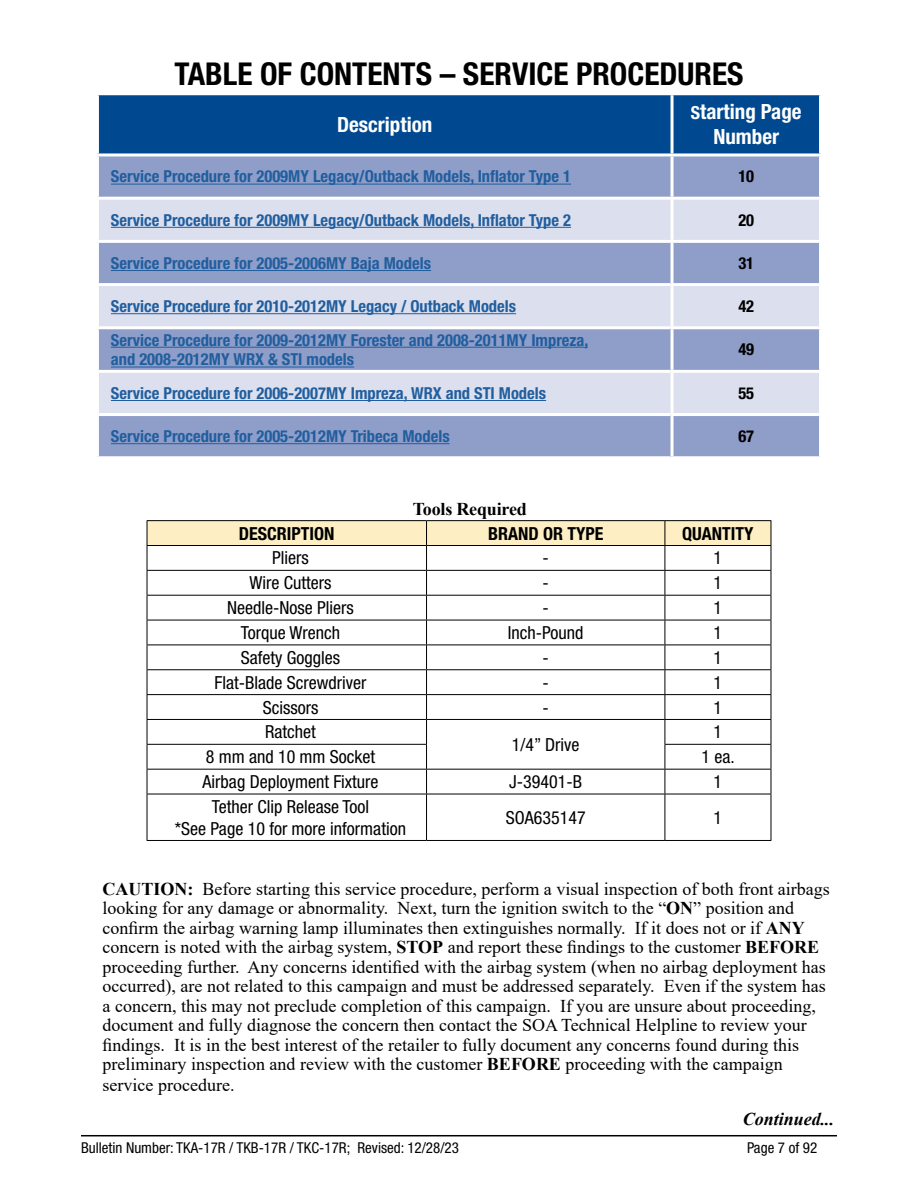
<style>
.page{position:relative;width:918px;height:1188px;background:#fff}
.page>*{position:absolute;margin:0;border:0;box-sizing:border-box;transform-origin:0 0}
.t1{font:700 condensed 31.5px "Helvetica Neue LT Std";color:#000}
.t2{font:700 condensed 21px/25.2px "Helvetica Neue LT Std";color:#fff;text-align:center}
.t3{font:18px/19.6px "Times New Roman";color:#000}
.t4{font:condensed 18px/21.6px "Helvetica Neue LT Std";color:#000;text-align:center}
.t5{font:700 condensed 18px "Helvetica Neue LT Std";color:#000}
.t6{font:700 18px "Times New Roman";letter-spacing:-.01em;color:#000}
.t7{font:italic 700 18px "Times New Roman";color:#000}
.t8{font:700 condensed 16.5px/19.8px "Helvetica Neue LT Std";color:#215e9e}
.t9{font:700 condensed 16.5px "Helvetica Neue LT Std";color:#000}
.t10{font:condensed 15px "Helvetica Neue LT Std";color:#000}
.s1{font-size:18px}
.s2{font-weight:700}
</style>
<div class="page">
<hr style="left:81px;top:1135px;width:756px;height:1px;background:#000">
<div style="left:99px;top:95px;width:720px;height:58px;background:#004990"></div>
<div style="left:99px;top:156px;width:720px;height:300px;background:#8f9ec9"></div>
<svg style="left:99px;top:200px;width:720px;height:213px;background:#bcc4df"></svg>
<hr style="left:671px;top:95px;width:3px;height:58px;background:#fff">
<hr style="left:671px;top:156px;width:3px;height:41px;background:#fff">
<hr style="left:96px;top:197px;width:576px;height:3px;background:#fff">
<hr style="left:672px;top:197px;width:150px;height:3px;background:#fff">
<hr style="left:671px;top:200px;width:3px;height:40px;background:#fff">
<hr style="left:96px;top:240px;width:576px;height:3px;background:#fff">
<hr style="left:672px;top:240px;width:150px;height:3px;background:#fff">
<hr style="left:671px;top:243px;width:3px;height:40px;background:#fff">
<hr style="left:96px;top:283px;width:575px;height:3px;background:#fff">
<hr style="left:96px;top:326px;width:575px;height:3px;background:#fff">
<hr style="left:96px;top:370px;width:575px;height:3px;background:#fff">
<hr style="left:96px;top:413px;width:575px;height:3px;background:#fff">
<hr style="left:671px;top:283px;width:151px;height:3px;background:#fff">
<hr style="left:671px;top:286px;width:3px;height:40px;background:#fff">
<hr style="left:671px;top:326px;width:151px;height:3px;background:#fff">
<hr style="left:671px;top:329px;width:3px;height:41px;background:#fff">
<hr style="left:671px;top:370px;width:151px;height:3px;background:#fff">
<hr style="left:671px;top:373px;width:3px;height:40px;background:#fff">
<hr style="left:671px;top:413px;width:151px;height:3px;background:#fff">
<hr style="left:671px;top:416px;width:3px;height:40px;background:#fff">
<hr style="left:111px;top:184px;width:460px;height:1px;background:#215e9e">
<hr style="left:111px;top:227px;width:460px;height:1px;background:#215e9e">
<hr style="left:111px;top:270px;width:320px;height:1px;background:#215e9e">
<hr style="left:111px;top:313px;width:405px;height:1px;background:#215e9e">
<hr style="left:111px;top:347px;width:477px;height:1px;background:#215e9e">
<hr style="left:111px;top:367px;width:243px;height:1px;background:#215e9e">
<hr style="left:111px;top:400px;width:435px;height:1px;background:#215e9e">
<hr style="left:111px;top:443px;width:339px;height:1px;background:#215e9e">
<svg style="left:147px;top:521px;width:625px;height:273px"></svg>
<hr style="left:147px;top:794px;width:280px;height:1px;background:#000">
<hr style="left:147px;top:794px;width:1px;height:46px;background:#000">
<hr style="left:427px;top:794px;width:238px;height:1px;background:#000">
<hr style="left:426px;top:794px;width:1px;height:46px;background:#000">
<hr style="left:665px;top:794px;width:106px;height:1px;background:#000">
<hr style="left:665px;top:794px;width:1px;height:46px;background:#000">
<hr style="left:771px;top:794px;width:1px;height:46px;background:#000">
<hr style="left:147px;top:840px;width:280px;height:1px;background:#000">
<hr style="left:427px;top:840px;width:238px;height:1px;background:#000">
<hr style="left:665px;top:840px;width:106px;height:1px;background:#000">
<hr style="left:147px;top:520px;width:280px;height:1px;background:#000">
<hr style="left:427px;top:520px;width:238px;height:1px;background:#000">
<hr style="left:665px;top:520px;width:106px;height:1px;background:#000">
<h1 class="t1" style="left:174px;top:55px;width:571px">TABLE OF CONTENTS – SERVICE PROCEDURES</h1>
<p class="t2" style="left:337px;top:112px;width:97px">Description</p>
<p class="t2" style="left:691px;top:99px;width:112px"><span class="s1">S</span>tarting Page<br>Number</p>
<p class="t8" style="left:111px;top:166px;width:462px">Service Procedure for 2009MY Legacy/Outback Models, Inflator Type 1</p>
<p class="t9" style="left:738px;top:167px;width:17px">10</p>
<p class="t8" style="left:111px;top:210px;width:462px">Service Procedure for 2009MY Legacy/Outback Models, Inflator Type 2</p>
<p class="t9" style="left:738px;top:210px;width:17px">20</p>
<p class="t8" style="left:111px;top:253px;width:322px">Service Procedure for 2005-2006MY Baja Models</p>
<p class="t9" style="left:738px;top:253px;width:17px">31</p>
<p class="t8" style="left:111px;top:296px;width:407px">Service Procedure for 2010-2012MY Legacy / Outback Models</p>
<p class="t9" style="left:738px;top:296px;width:17px">42</p>
<p class="t8" style="left:111px;top:330px;width:479px">Service Procedure for 2009-2012MY Forester and 2008-2011MY Impreza, and 2008-2012MY WRX &amp; STI models</p>
<p class="t9" style="left:738px;top:340px;width:17px">49</p>
<p class="t8" style="left:111px;top:383px;width:437px">Service Procedure for 2006-2007MY Impreza, WRX and STI Models</p>
<p class="t9" style="left:738px;top:383px;width:17px">55</p>
<p class="t8" style="left:111px;top:426px;width:340px">Service Procedure for 2005-2012MY Tribeca Models</p>
<p class="t9" style="left:738px;top:426px;width:17px">67</p>
<p class="t6" style="left:413px;top:496px;width:116px">Tools Required</p>
<p class="t5" style="left:239px;top:522px;width:97px">DESCRIPTION</p>
<p class="t5" style="left:488px;top:522px;width:117px">BRAND OR TYPE</p>
<p class="t5" style="left:682px;top:522px;width:73px">QUANTITY</p>
<p class="t4" style="left:272px;top:547px;width:38px">Pliers</p>
<p class="t4" style="left:543px;top:547px;width:8px">-</p>
<p class="t4" style="left:714px;top:547px;width:10px">1</p>
<p class="t4" style="left:250px;top:572px;width:83px">Wire Cutters</p>
<p class="t4" style="left:543px;top:572px;width:8px">-</p>
<p class="t4" style="left:714px;top:572px;width:10px">1</p>
<p class="t4" style="left:227px;top:597px;width:128px">Needle-Nose Pliers</p>
<p class="t4" style="left:543px;top:597px;width:8px">-</p>
<p class="t4" style="left:714px;top:597px;width:10px">1</p>
<p class="t4" style="left:241px;top:622px;width:101px">Torque Wrench</p>
<p class="t4" style="left:508px;top:622px;width:77px">Inch-Pound</p>
<p class="t4" style="left:714px;top:622px;width:10px">1</p>
<p class="t4" style="left:241px;top:646px;width:101px">Safety Goggles</p>
<p class="t4" style="left:543px;top:646px;width:8px">-</p>
<p class="t4" style="left:714px;top:646px;width:10px">1</p>
<p class="t4" style="left:214px;top:671px;width:154px">Flat-Blade Screwdriver</p>
<p class="t4" style="left:543px;top:671px;width:8px">-</p>
<p class="t4" style="left:714px;top:671px;width:10px">1</p>
<p class="t4" style="left:263px;top:696px;width:57px">Scissors</p>
<p class="t4" style="left:543px;top:696px;width:8px">-</p>
<p class="t4" style="left:714px;top:696px;width:10px">1</p>
<p class="t4" style="left:265px;top:721px;width:52px">Ratchet</p>
<p class="t4" style="left:512px;top:733px;width:69px">1/4” Drive</p>
<p class="t4" style="left:714px;top:721px;width:10px">1</p>
<p class="t4" style="left:206px;top:746px;width:171px">8 mm and 10 mm Socket</p>
<p class="t4" style="left:702px;top:746px;width:35px">1 ea.</p>
<p class="t4" style="left:203px;top:771px;width:177px">Airbag Deployment Fixture</p>
<p class="t4" style="left:509px;top:771px;width:74px">J-39401-B</p>
<p class="t4" style="left:714px;top:771px;width:10px">1</p>
<p class="t4" style="left:175px;top:796px;width:233px">Tether Clip Release Tool<br>*See Page 10 for more information</p>
<p class="t4" style="left:506px;top:806px;width:81px">SOA635147</p>
<p class="t4" style="left:714px;top:806px;width:10px">1</p>
<p class="t3" style="left:103px;top:878px;width:729px"><span class="s2">CAUTION:</span> Before starting this service procedure, perform a visual inspection of both front airbags looking for any damage or abnormality. Next, turn the ignition switch to the “<span class="s2">ON</span>” position and confirm the airbag warning lamp illuminates then extinguishes normally. If it does not or if <span class="s2">ANY </span>concern is noted with the airbag system, <span class="s2">STOP</span> and report these findings to the customer <span class="s2">BEFORE </span>proceeding further. Any concerns identified with the airbag system (when no airbag deployment has occurred), are not related to this campaign and must be addressed separately. Even if the system has a concern, this may not preclude completion of this campaign. If you are unsure about proceeding, document and fully diagnose the concern then contact the SOA Technical Helpline to review your findings. It is in the best interest of the retailer to fully document any concerns found during this preliminary inspection and review with the customer <span class="s2">BEFORE</span> proceeding with the campaign service procedure.</p>
<p class="t7" style="left:743px;top:1107px;width:93px">Continued...</p>
<p class="t10" style="left:81px;top:1138px;width:379px">Bulletin Number: TKA-17R / TKB-17R / TKC-17R; Revised: 12/28/23</p>
<p class="t10" style="left:747px;top:1138px;width:72px">Page 7 of 92</p>
</div>
